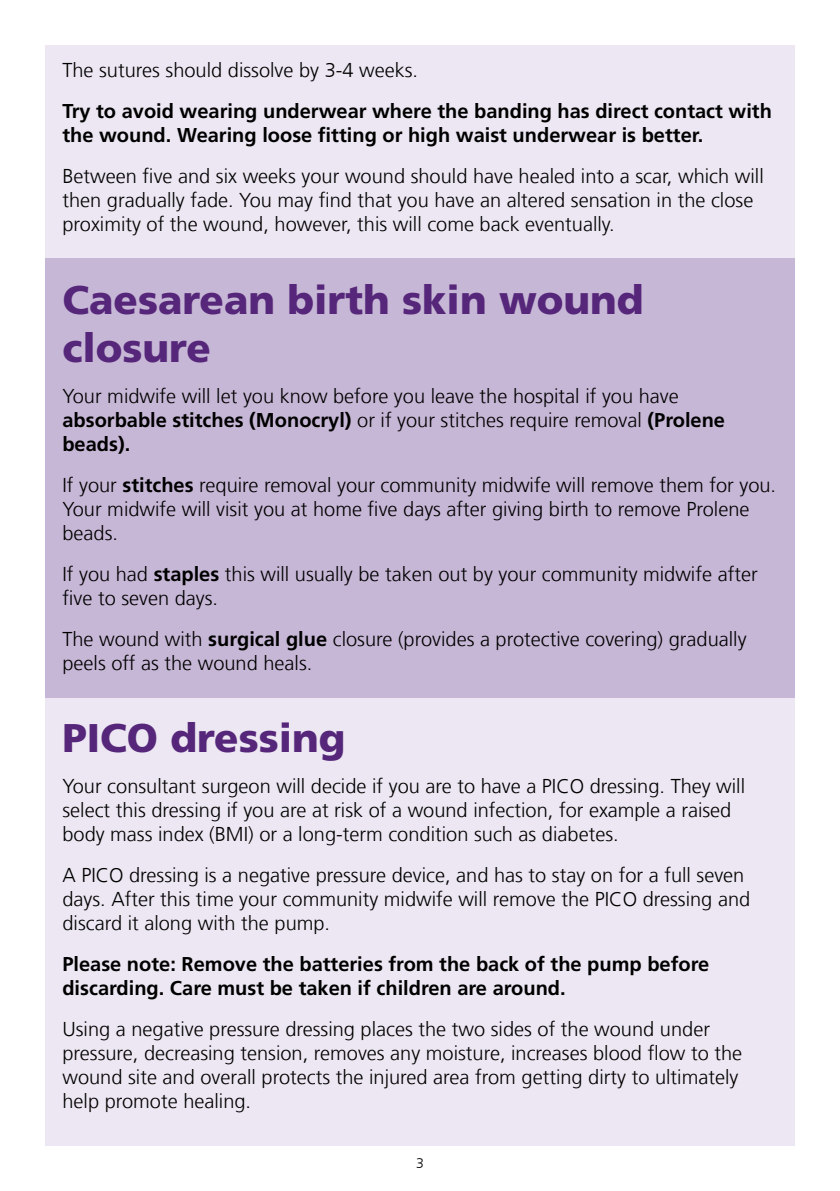
<style>
.page{position:relative;width:840px;height:1191px;background:#fff}
.page>*{position:absolute;margin:0;border:0;box-sizing:border-box;transform-origin:0 0}
.t1{font:900 40px/48px "Frutiger LT Com";color:#552679}
.t2{font:300 20px/24px "Frutiger LT Com";color:#000}
.t3{font:700 20px/24px "Frutiger LT Com";color:#000}
.t4{font:300 14px "Frutiger LT Com";color:#000}
.s1{font-weight:700}
</style>
<div class="page">
<div style="left:45px;top:45px;width:749px;height:1100px;background:#ece7f2"></div>
<div style="left:45px;top:258px;width:749px;height:439px;background:#c7b7d6"></div>
<p class="t2" style="left:62px;top:59px;width:357px">The sutures should dissolve by 3-4 weeks.</p>
<p class="t3" style="left:62px;top:100px;width:710px">Try to avoid wearing underwear where the banding has direct contact with the wound. Wearing loose fitting or high waist underwear is better.</p>
<p class="t2" style="left:62px;top:165px;width:702px">Between five and six weeks your wound should have healed into a scar, which will then gradually fade. You may find that you have an altered sensation in the close proximity of the wound, however, this will come back eventually.</p>
<h1 class="t1" style="left:62px;top:275px;width:582px">Caesarean birth skin wound closure</h1>
<p class="t2" style="left:62px;top:384px;width:663px">Your midwife will let you know before you leave the hospital if you have <span class="s1">absorbable stitches (Monocryl)</span> or if your stitches require removal <span class="s1">(Prolene beads).</span></p>
<p class="t2" style="left:62px;top:473px;width:714px">If your <span class="s1">stitches</span> require removal your community midwife will remove them for you.<br>Your midwife will visit you at home five days after giving birth to remove Prolene beads.</p>
<p class="t2" style="left:62px;top:562px;width:696px">If you had <span class="s1">staples</span> this will usually be taken out by your community midwife after five to seven days.</p>
<p class="t2" style="left:62px;top:627px;width:685px">The wound with <span class="s1">surgical glue</span> closure (provides a protective covering) gradually peels off as the wound heals.</p>
<h1 class="t1" style="left:62px;top:713px;width:284px">PICO dressing</h1>
<p class="t2" style="left:62px;top:774px;width:683px">Your consultant surgeon will decide if you are to have a PICO dressing. They will select this dressing if you are at risk of a wound infection, for example a raised body mass index (BMI) or a long-term condition such as diabetes.</p>
<p class="t2" style="left:62px;top:863px;width:689px">A PICO dressing is a negative pressure device, and has to stay on for a full seven days. After this time your community midwife will remove the PICO dressing and discard it along with the pump.</p>
<p class="t3" style="left:62px;top:952px;width:648px">Please note: Remove the batteries from the back of the pump before discarding. Care must be taken if children are around.</p>
<p class="t2" style="left:62px;top:1017px;width:681px">Using a negative pressure dressing places the two sides of the wound under pressure, decreasing tension, removes any moisture, increases blood flow to the wound site and overall protects the injured area from getting dirty to ultimately help promote healing.</p>
<p class="t4" style="left:416px;top:1155px;width:9px">3</p>
</div>
